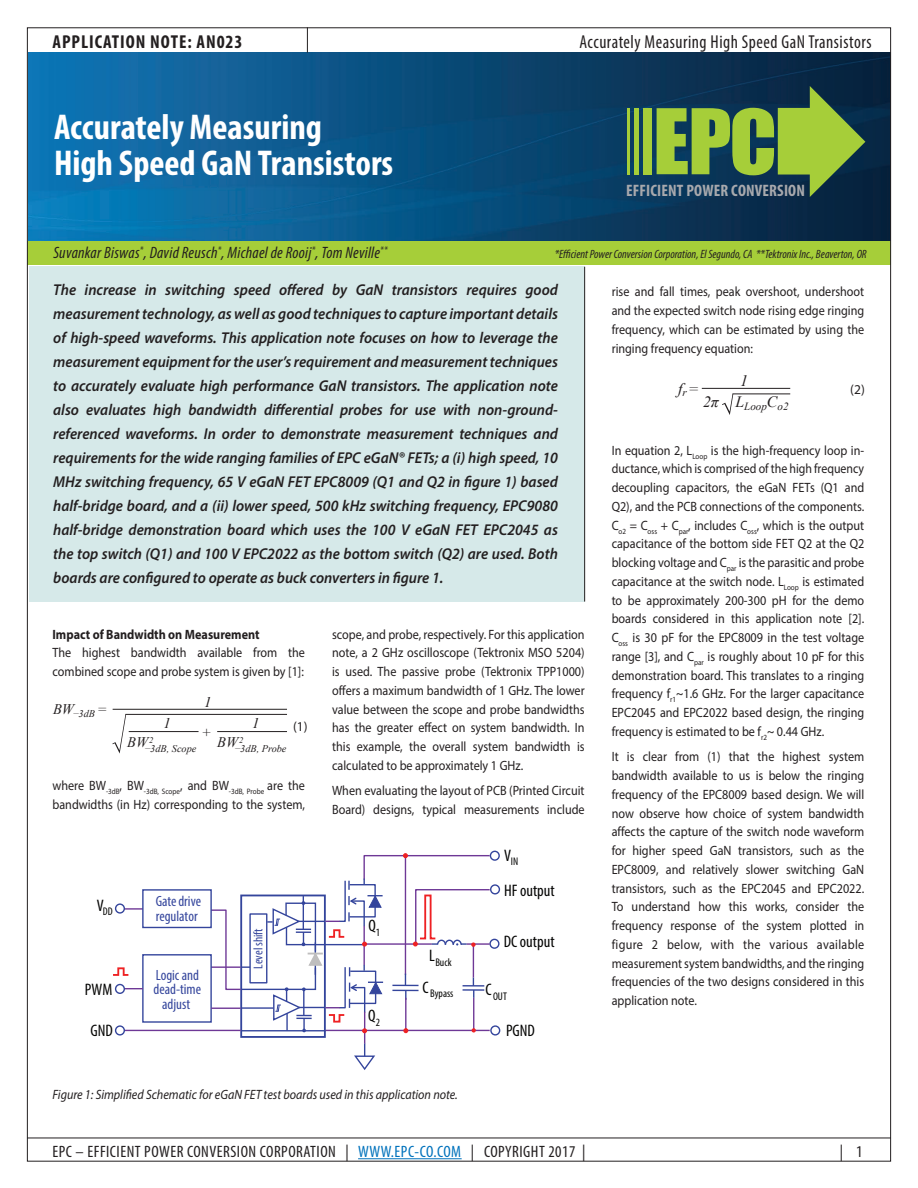
<style>
.page{position:relative;width:918px;height:1188px;background:#fff}
.page>*{position:absolute;margin:0;border:0;box-sizing:border-box;transform-origin:0 0}
.t1{font:700 condensed 36px/36px "Myriad Pro";color:#fff}
.t2{font:condensed 18.75px "Myriad Pro";letter-spacing:.03em;color:#231f20;scale:.95 1}
.t3{font:700 condensed 18.75px "Myriad Pro";letter-spacing:.05em;color:#231f20}
.t4{font:condensed 16.65px "Myriad Pro";color:#050504}
.t5{font:700 condensed 16.65px "Myriad Pro";letter-spacing:.01em;color:#a8a9ad}
.t6{font:condensed 16.5px "Myriad Pro";letter-spacing:.03em;color:#231f20}
.t7{font:italic condensed 16.5px "Myriad Pro";letter-spacing:.015em;color:#231f20}
.t8{font:italic 600 15.75px/24px "Myriad Pro";color:#231f20;text-align:justify;scale:.95 1}
.t9{font:italic 15.75px "Times New Roman";color:#231f20}
.t10{font:condensed 14.85px/14.9px "Myriad Pro";color:#34459c}
.t11{font:italic 14.55px "Times New Roman";color:#231f20}
.Body_Text{font:13.5px/18.8px "Myriad Pro";color:#231f20;text-align:justify;scale:.9 1}
.t12{font:italic 13.5px "Myriad Pro";color:#231f20;scale:.9 1}
.Body_Text-2{font:700 13.5px "Myriad Pro";color:#231f20;scale:.9 1}
.Body_Text-3{font:13.5px "Myriad Pro";color:#231f20}
.t13{font:condensed 12.9px "Myriad Pro";color:#34459c}
.t14{font:italic condensed 12px "Myriad Pro";color:#231f20}
.t15{font:condensed 11.1px "Myriad Pro";color:#050504}
.t16{font:italic 11.1px "Times New Roman";color:#231f20}
.t17{font:italic 10.2px "Times New Roman";color:#231f20}
.Body_Text-4{font:7.8px "Myriad Pro";color:#231f20;scale:.9 1}
.s1{color:#0072bc}
</style>
<div class="page">
<img style="left:29px;top:52px;width:860px;height:189px">
<div style="left:27px;top:241px;width:864px;height:24px;background:#a6ce39"></div>
<hr style="left:27px;top:1138px;width:864px;height:1px;background:#231f20">
<svg style="left:307px;top:29px;width:1px;height:24px"></svg>
<hr style="left:358px;top:1158px;width:104px;height:1px;background:#0072bc">
<div style="left:643px;top:108px;width:9px;height:66px;background:#a6ce39"></div>
<hr style="left:627px;top:108px;width:2px;height:66px;background:#a6ce39">
<hr style="left:634px;top:108px;width:4px;height:66px;background:#a6ce39">
<svg style="left:657px;top:86px;width:208px;height:111px;background:#517844"></svg>
<div style="left:29px;top:266px;width:555px;height:336px;background:#d6e9e9"></div>
<hr style="left:584px;top:267px;width:1px;height:335px;background:#231f20">
<hr style="left:364px;top:1012px;width:1px;height:32px;background:#6e3896">
<svg style="left:354px;top:1044px;width:21px;height:26px"></svg>
<div style="left:240px;top:895px;width:86px;height:143px;border:2px solid #34459c"></div>
<div style="left:490px;top:851px;width:10px;height:10px;border:1px solid #34459c;border-radius:50%"></div>
<div style="left:142px;top:954px;width:70px;height:69px;border:1px solid #34459c"></div>
<svg style="left:125px;top:908px;width:17px;height:2px"></svg>
<svg style="left:125px;top:988px;width:18px;height:1px"></svg>
<hr style="left:124px;top:1030px;width:117px;height:1px;background:#6e3896">
<div style="left:490px;top:1025px;width:10px;height:11px;border:1px solid #34459c;border-radius:50%"></div>
<div style="left:115px;top:903px;width:10px;height:11px;border:1px solid #34459c;border-radius:50%"></div>
<div style="left:115px;top:984px;width:10px;height:10px;border:1px solid #34459c;border-radius:50%"></div>
<div style="left:115px;top:1025px;width:10px;height:11px;border:1px solid #34459c;border-radius:50%"></div>
<div style="left:489px;top:939px;width:11px;height:10px;border:1px solid #34459c;border-radius:50%"></div>
<div style="left:490px;top:884px;width:10px;height:11px;border:1px solid #34459c;border-radius:50%"></div>
<svg style="left:113px;top:967px;width:16px;height:9px"></svg>
<div style="left:142px;top:889px;width:70px;height:39px;border:1px solid #34459c"></div>
<svg style="left:210px;top:853px;width:281px;height:180px"></svg>
<svg style="left:112px;top:715px;width:14px;height:39px"></svg>
<hr style="left:113px;top:709px;width:174px;height:1px;background:#231f20">
<hr style="left:125px;top:714px;width:162px;height:1px;background:#231f20">
<hr style="left:129px;top:731px;width:70px;height:1px;background:#231f20">
<hr style="left:217px;top:731px;width:70px;height:1px;background:#231f20">
<svg style="left:722px;top:395px;width:11px;height:20px"></svg>
<hr style="left:702px;top:388px;width:88px;height:1px;background:#231f20">
<hr style="left:732px;top:394px;width:58px;height:1px;background:#231f20">
<h2 class="t3" style="left:52px;top:30px;width:192px">APPLICATION NOTE: AN023</h2>
<p class="t1" style="left:54px;top:108px;width:341px">Accurately Measuring<br>High Speed GaN Transistors</p>
<h2 class="t2" style="left:579px;top:30px;width:309px">Accurately Measuring High Speed GaN Transistors</h2>
<p class="t5" style="left:626px;top:180px;width:180px">EFFICIENT POWER CONVERSION</p>
<p class="t7" style="left:53px;top:243px;width:336px">Suvankar Biswas<sup>*</sup>, David Reusch<sup>*</sup>, Michael de Rooij<sup>*</sup>, Tom Neville<sup>**</sup></p>
<p class="t8" style="left:53px;top:277px;width:533px">The increase in switching speed offered by GaN transistors requires good measurement technology, as well as good techniques to capture important details of high-speed waveforms. This application note focuses on how to leverage the measurement equipment for the user’s requirement and measurement techniques to accurately evaluate high performance GaN transistors. The application note also evaluates high bandwidth differential probes for use with non-ground&shy;referenced waveforms. In order to demonstrate measurement techniques and requirements for the wide ranging families of EPC eGaN® FETs; a (i) high speed, 10<br>MHz switching frequency, 65 V eGaN FET EPC8009 (Q1 and Q2 in figure 1) based half-bridge board, and a (ii) lower speed, 500 kHz switching frequency, EPC9080 half-bridge demonstration board which uses the 100 V eGaN FET EPC2045 as the top switch (Q1) and 100 V EPC2022 as the bottom switch (Q2) are used. Both boards are configured to operate as buck converters in figure 1.</p>
<p class="t14" style="left:555px;top:247px;width:314px">*Efficient Power Conversion Corporation, El Segundo, CA **Tektronix Inc., Beaverton, OR</p>
<p class="Body_Text" style="left:612px;top:282px;width:282px">rise and fall times, peak overshoot, undershoot and the expected switch node rising edge ringing frequency, which can be estimated by using the ringing frequency equation:</p>
<p class="t9" style="left:740px;top:370px;width:9px">1</p>
<p class="t16" style="left:735px;top:398px;width:55px"><sup>L</sup>Loop<sup>C</sup>o2</p>
<p class="t9" style="left:678px;top:377px;width:22px">f<sub>r</sub> =</p>
<p class="Body_Text-3" style="left:850px;top:381px;width:16px">(2)</p>
<p class="t9" style="left:703px;top:391px;width:17px">2π</p>
<p class="Body_Text" style="left:612px;top:441px;width:282px">In equation 2, L<sub>Loop</sub> is the high-frequency loop in&shy;ductance, which is comprised of the high frequency decoupling capacitors, the eGaN FETs (Q1 and Q2), and the PCB connections of the components.<br>C<sub>o2</sub> = C<sub>oss</sub> + C<sub>par</sub>, includes C<sub>oss</sub>, which is the output capacitance of the bottom side FET Q2 at the Q2 blocking voltage and C<sub>par</sub> is the parasitic and probe capacitance at the switch node. L<sub>Loop</sub> is estimated to be approximately 200-300 pH for the demo boards considered in this application note [2].<br>C<sub>oss</sub> is 30 pF for the EPC8009 in the test voltage range [3], and C<sub>par</sub> is roughly about 10 pF for this demonstration board. This translates to a ringing frequency f<sub>r1</sub>~1.6 GHz. For the larger capacitance EPC2045 and EPC2022 based design, the ringing frequency is estimated to be f<sub>r2</sub>~ 0.44 GHz.</p>
<p class="Body_Text" style="left:612px;top:747px;width:282px">It is clear from (1) that the highest system bandwidth available to us is below the ringing frequency of the EPC8009 based design. We will now observe how choice of system bandwidth affects the capture of the switch node waveform for higher speed GaN transistors, such as the EPC8009, and relatively slower switching GaN transistors, such as the EPC2045 and EPC2022.<br>To understand how this works, consider the frequency response of the system plotted in figure 2 below, with the various available measurement system bandwidths, and the ringing frequencies of the two designs considered in this application note.</p>
<p class="Body_Text-2" style="left:52px;top:625px;width:232px">Impact of Bandwidth on Measurement</p>
<p class="Body_Text" style="left:52px;top:643px;width:282px">The highest bandwidth available from the combined scope and probe system is given by [1]:</p>
<p class="Body_Text" style="left:332px;top:625px;width:282px">scope, and probe, respectively. For this application note, a 2 GHz oscilloscope (Tektronix MSO 5204) is used. The passive probe (Tektronix TPP1000) offers a maximum bandwidth of 1 GHz. The lower value between the scope and probe bandwidths has the greater effect on system bandwidth. In this example, the overall system bandwidth is calculated to be approximately 1 GHz.</p>
<p class="Body_Text" style="left:332px;top:781px;width:282px">When evaluating the layout of PCB (Printed Circuit<br>Board) designs, typical measurements include</p>
<p class="t11" style="left:204px;top:692px;width:9px">1</p>
<p class="t17" style="left:53px;top:706px;width:56px"><sup>BW</sup>−3dB <sup>=</sup></p>
<p class="t11" style="left:252px;top:713px;width:9px">1</p>
<p class="t17" style="left:234px;top:741px;width:54px">−3dB, Probe</p>
<p class="t11" style="left:164px;top:713px;width:9px">1</p>
<p class="Body_Text-3" style="left:293px;top:718px;width:16px">(1)</p>
<p class="t11" style="left:202px;top:722px;width:11px">+</p>
<p class="t11" style="left:127px;top:732px;width:28px">BW<sup>2</sup></p>
<p class="t11" style="left:217px;top:732px;width:28px">BW<sup>2</sup></p>
<p class="t17" style="left:144px;top:741px;width:53px">−3dB, Scope</p>
<p class="Body_Text-4" style="left:52px;top:787px;width:282px"><sup>where</sup> <sup>BW</sup>-3dB<sup>,</sup> <sup>BW</sup>-3dB, Scope<sup>,</sup> <sup>and</sup> <sup>BW</sup>-3dB, Probe <sup>are</sup> <sup>the</sup></p>
<p class="Body_Text" style="left:52px;top:795px;width:282px">bandwidths (in Hz) corresponding to the system,</p>
<p class="t15" style="left:504px;top:855px;width:16px"><sup>V</sup>IN</p>
<p class="t4" style="left:504px;top:880px;width:52px">HF output</p>
<p class="t10" style="left:156px;top:893px;width:47px">Gatedrive regulator</p>
<p class="t4" style="left:97px;top:895px;width:8px">V</p>
<p class="t15" style="left:103px;top:905px;width:11px">DD</p>
<p class="t4" style="left:369px;top:916px;width:13px">Q<sub>1</sub></p>
<p class="t13" style="left:251px;top:969px;width:42px;rotate:-90deg">Level shift</p>
<p class="t4" style="left:504px;top:931px;width:52px">DC output</p>
<p class="t15" style="left:429px;top:956px;width:24px"><sup>L</sup>Buck</p>
<p class="t10" style="left:154px;top:967px;width:49px;text-align:center">Logicand dead-time adjust</p>
<p class="t15" style="left:423px;top:987px;width:32px"><sup>C</sup> Bypass</p>
<p class="t4" style="left:85px;top:979px;width:29px">PWM</p>
<p class="t4" style="left:90px;top:1021px;width:24px">GND</p>
<p class="t15" style="left:486px;top:989px;width:23px"><sup>C</sup> OUT</p>
<p class="t4" style="left:368px;top:1005px;width:13px">Q<sub>2</sub></p>
<p class="t4" style="left:506px;top:1020px;width:30px">PGND</p>
<p class="t12" style="left:52px;top:1086px;width:452px">Figure 1: Simplified Schematic for eGaN FET test boards used in this application note.</p>
<p class="t6" style="left:52px;top:1142px;width:534px">EPC – EFFICIENT POWER CONVERSION CORPORATION | <span class="s1">WWW.EPC-CO.COM</span> | COPYRIGHT 2017 |</p>
<p class="t6" style="left:840px;top:1142px;width:24px">| 1</p>
</div>
